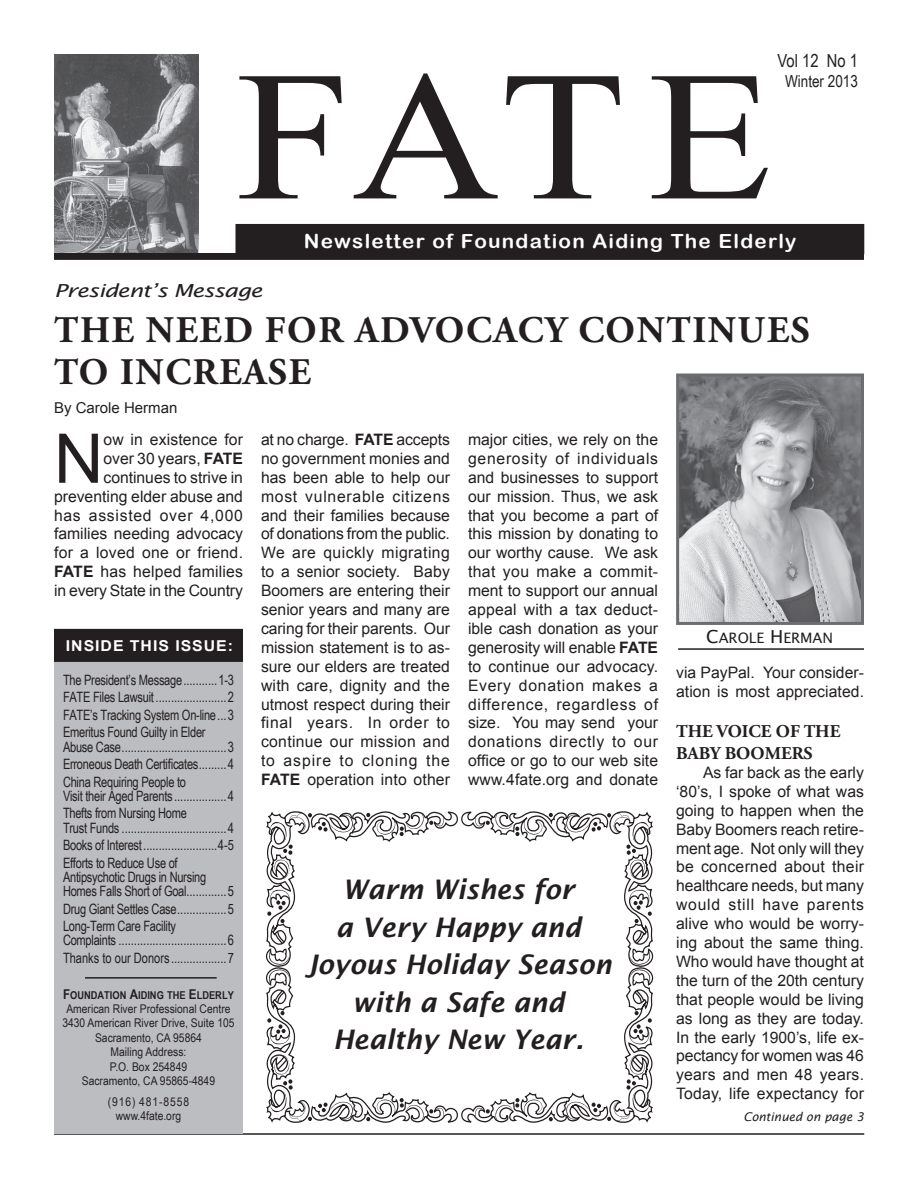
<style>
.page{position:relative;width:918px;height:1188px;background:#fff}
.page>*{position:absolute;margin:0;border:0;box-sizing:border-box;transform-origin:0 0}
.t1{font:184.5px "Times New Roman";color:#231f20;scale:1.11 1}
.t2{font:68.55px "Arial";color:#231f20}
.t3{font:700 37.5px "Adobe Garamond Pro";letter-spacing:.045em;color:#231f20}
.t4{font:italic 600 27px/37.5px "Lucida Sans";color:#231f20;text-align:center}
.t5{font:19.5px "Arial Rounded MT Bold";letter-spacing:.06em;color:#fff;scale:1.06 1}
.t6{font:700 18px/21.6px "Adobe Garamond Pro";color:#231f20}
.t7{font:italic 18px "Lucida Sans";letter-spacing:-.04em;color:#231f20;scale:1.29 1}
.t8{font:18px "Arial Narrow";color:#231f20}
.t9{font:16.5px "Arial Narrow";color:#231f20}
.t10{font:15.75px/18.9px "Arial";color:#231f20;text-align:justify}
.t11{font:15.75px "Arial";letter-spacing:.02em;color:#231f20}
.t12{font:15.75px "Arial";letter-spacing:.045em;color:#231f20}
.t13{font:700 15px "Arial";letter-spacing:.06em;color:#fff;scale:1.06 1}
.t14{font:15px "Arial";color:#231f20}
.t15{font:14.4px "Lucida Sans SC800";color:#231f20}
.t16{font:14.25px/17.5px "Arial Narrow";letter-spacing:-.02em;color:#231f20;text-align:justify;scale:.95 1}
.t17{font:14.25px/17.5px "Arial Narrow";color:#231f20;scale:.95 1}
.t18{font:12px/14.4px "Arial Narrow";color:#231f20;text-align:center;scale:1.05 1}
.t19{font:italic 12px "Lucida Sans";color:#231f20}
.t20{font:10.8px "Arial Narrow Bold SC800";color:#231f20;scale:1.05 1}
.s1{font-weight:700}
.s2{font-size:13.5px}
.s3{font-size:18px}
</style>
<div class="page">
<hr style="left:54px;top:1133px;width:810px;height:2px;background:#231f20">
<div style="left:54px;top:658px;width:189px;height:476px;background:#bcbdc0"></div>
<img style="left:54px;top:54px;width:144px;height:199px">
<div style="left:55px;top:254px;width:808px;height:5px;background:#231f20"></div>
<div style="left:54px;top:253px;width:810px;height:7px;border:2px solid #231f20"></div>
<div style="left:236px;top:225px;width:628px;height:29px;background:#231f20"></div>
<div style="left:236px;top:224px;width:628px;height:30px;border:2px solid #231f20"></div>
<hr style="left:85px;top:977px;width:132px;height:2px;background:#231f20">
<div style="left:55px;top:630px;width:187px;height:31px;background:#231f20"></div>
<div style="left:54px;top:629px;width:189px;height:33px;border:2px solid #231f20"></div>
<hr style="left:678px;top:648px;width:186px;height:2px;background:#231f20">
<img style="left:680px;top:378px;width:180px;height:243px">
<div style="left:676px;top:374px;width:188px;height:251px;border:3px solid #6c6d70"></div>
<svg style="left:266px;top:811px;width:388px;height:312px"></svg>
<h1 class="t1" style="left:236px;top:13px;width:485px">FATE</h1>
<p class="t8" style="left:778px;top:48px;width:82px">Vol 12 No 1</p>
<p class="t9" style="left:785px;top:69px;width:74px">Winter 2013</p>
<p class="t5" style="left:304px;top:229px;width:466px">Newsletter of Foundation Aiding The Elderly</p>
<p class="t7" style="left:54px;top:281px;width:163px">President’s Message</p>
<h3 class="t3" style="left:54px;top:308px;width:238px">THE NEED FOR</h3>
<h3 class="t3" style="left:355px;top:308px;width:83px">ADVOCACY</h3>
<h3 class="t3" style="left:579px;top:308px;width:211px">CONTINUES</h3>
<h3 class="t3" style="left:54px;top:350px;width:137px">TO INCREASE</h3>
<p class="t14" style="left:54px;top:398px;width:125px">By Carole Herman</p>
<h2 class="t2" style="left:54px;top:414px;width:51px">N</h2>
<p class="t10" style="left:104px;top:430px;width:141px">ow in existence for</p>
<p class="t10" style="left:104px;top:449px;width:130px">over 30 years, <span class="s1">FATE</span></p>
<p class="t10" style="left:104px;top:468px;width:141px">continues to strive in</p>
<p class="t10" style="left:54px;top:487px;width:190px">preventing elder abuse and</p>
<p class="t12" style="left:54px;top:505px;width:190px">has assisted over 4,000</p>
<p class="t10" style="left:54px;top:525px;width:190px">families needing advocacy</p>
<p class="t11" style="left:54px;top:543px;width:191px">for a loved one or friend.</p>
<p class="t10" style="left:54px;top:562px;width:191px"><span class="s1">FATE</span> has helped families</p>
<p class="t10" style="left:54px;top:581px;width:190px">in every State in the Country</p>
<p class="t13" style="left:66px;top:635px;width:159px">INSIDE THIS ISSUE:</p>
<p class="t16" style="left:63px;top:671px;width:182px">The President’s Message...........1-3<br>FATE Files Lawsuit .......................2<br>FATE’s Tracking System On-line...3<br>Emeritus Found Guilty in Elder</p>
<p class="t16" style="left:63px;top:737px;width:182px">Abuse Case..................................3<br>Erroneous Death Certificates.........4<br>China Requiring People to</p>
<p class="t16" style="left:63px;top:786px;width:182px">Visit their Aged Parents.................4<br>Thefts from Nursing Home</p>
<p class="t16" style="left:63px;top:818px;width:182px">Trust Funds ..................................4<br>Books of Interest........................4-5<br>Efforts to Reduce Use of</p>
<p class="t16" style="left:63px;top:869px;width:182px;line-height:14.2px">Antipsychotic Drugs in Nursing<br>Homes Falls Short of Goal.............5</p>
<p class="t16" style="left:63px;top:899px;width:182px">Drug Giant Settles Case................5<br>Long-Term Care Facility</p>
<p class="t17" style="left:63px;top:931px;width:182px">Complaints ...................................6<br>Thanks to our Donors..................7</p>
<p class="t20" style="left:63px;top:987px;width:164px"><span class="s2">F</span>OUNDATION <span class="s2">A</span>IDING THE <span class="s2">E</span>LDERLY</p>
<p class="t18" style="left:62px;top:1001px;width:166px">American River Professional Centre<br>3430 American River Drive, Suite 105<br>Sacramento, CA 95864<br>Mailing Address:<br>P.O. Box 254849<br>Sacramento, CA 95865-4849</p>
<p class="t18" style="left:108px;top:1094px;width:79px">(916) 481-8558 www.4fate.org</p>
<p class="t10" style="left:261px;top:430px;width:191px">at no charge. <span class="s1">FATE</span> accepts no government monies and has been able to help our most vulnerable citizens and their families because of donations from the public.<br>We are quickly migrating to a senior society. Baby Boomers are entering their senior years and many are caring for their parents. Our mission statement is to as&shy;sure our elders are treated with care, dignity and the utmost respect during their final years. In order to continue our mission and to aspire to cloning the <span class="s1">FATE</span> operation into other</p>
<p class="t10" style="left:468px;top:430px;width:192px;text-align:left">major cities, we rely on the generosity of individuals and businesses to support our mission. Thus, we ask that you become a part of this mission by donating to our worthy cause. We ask that you make a commit&shy;ment to support our annual appeal with a tax deduct&shy;ible cash donation as your generosity will enable <span class="s1">FATE </span>to continue our advocacy.<br>Every donation makes a difference, regardless of size. You may send your donations directly to our office or go to our web site www.4fate.org and donate</p>
<h3 class="t4" style="left:305px;top:871px;width:308px">Warm Wishes for<br>a Very Happy and<br>Joyous Holiday Season with a Safe and<br>Healthy New Year.</h3>
<p class="t15" style="left:706px;top:630px;width:128px"><span class="s3">C</span>AROLE <span class="s3">H</span>ERMAN</p>
<p class="t10" style="left:676px;top:663px;width:189px">via PayPal. Your consider&shy;ation is most appreciated.</p>
<p class="t6" style="left:676px;top:721px;width:166px">THE VOICE OF THE<br>BABY BOOMERS</p>
<p class="t10" style="left:676px;top:763px;width:189px;text-indent:27px">As far back as the early ‘80’s, I spoke of what was going to happen when the Baby Boomers reach retire&shy;ment age. Not only will they be concerned about their healthcare needs, but many would still have parents alive who would be worry&shy;ing about the same thing.<br>Who would have thought at the turn of the 20th century that people would be living as long as they are today.<br>In the early 1900’s, life ex&shy;pectancy for women was 46 years and men 48 years.<br>Today, life expectancy for</p>
<p class="t19" style="left:744px;top:1109px;width:122px">Continued on page 3</p>
</div>
